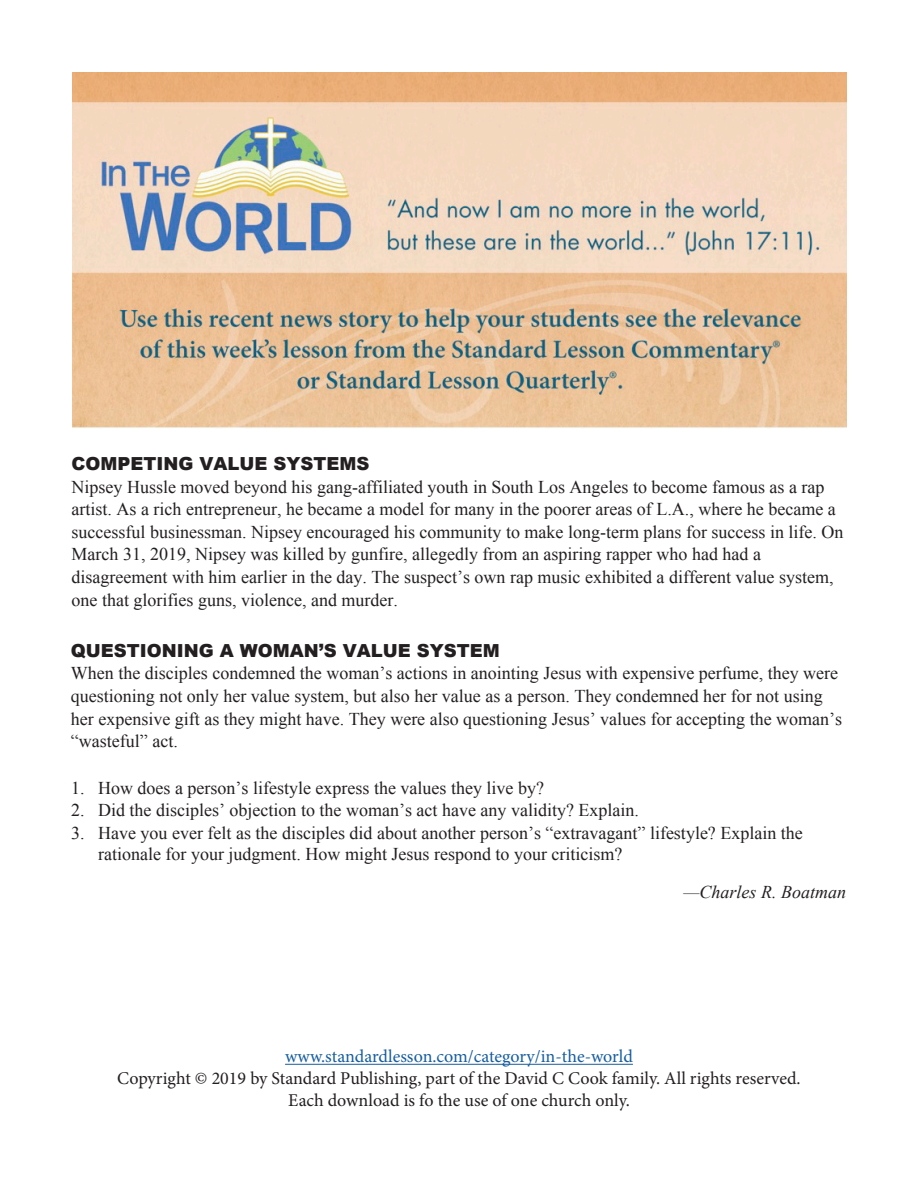
<style>
.page{position:relative;width:918px;height:1188px;background:#fff}
.page>*{position:absolute;margin:0;border:0;box-sizing:border-box;transform-origin:0 0}
.t1{font:18px/22.5px "Times New Roman";color:#231f20}
.t2{font:18px "Minion Pro";color:#231f20}
.t3{font:18px "Minion Pro";letter-spacing:-.005em;color:#175d9e}
.t4{font:italic 18px "Times New Roman";color:#231f20}
.s1{font-family:"Arial";font-weight:900}
</style>
<div class="page">
<img style="left:72px;top:72px;width:774px;height:356px">
<hr style="left:285px;top:1064px;width:348px;height:1px;background:#175d9e">
<p class="t1" style="left:72px;top:453px;width:773px"><span class="s1">COMPETING VALUE SYSTEMS<br></span>Nipsey Hussle moved beyond his gang-affiliated youth in South Los Angeles to become famous as a rap artist. As a rich entrepreneur, he became a model for many in the poorer areas of L.A., where he became a successful businessman. Nipsey encouraged his community to make long-term plans for success in life. On March 31, 2019, Nipsey was killed by gunfire, allegedly from an aspiring rapper who had had a disagreement with him earlier in the day. The suspect’s own rap music exhibited a different value system, one that glorifies guns, violence, and murder.</p>
<p class="t1" style="left:71px;top:639px;width:773px"><span class="s1">QUESTIONING A WOMAN’S VALUE SYSTEM<br></span>When the disciples condemned the woman’s actions in anointing Jesus with expensive perfume, they were questioning not only her value system, but also her value as a person. They condemned her for not using her expensive gift as they might have. They were also questioning Jesus’ values for accepting the woman’s “wasteful” act.</p>
<p class="t1" style="left:71px;top:776px;width:474px">1. How does a person’s lifestyle express the values they live by?</p>
<p class="t1" style="left:71px;top:799px;width:569px">2. Did the disciples’ objection to the woman’s act have any validity? Explain.</p>
<p class="t1" style="left:98px;top:822px;width:706px;line-height:21.6px;text-indent:-27px">3. Have you ever felt as the disciples did about another person’s “extravagant” lifestyle? Explain the rationale for your judgment. How might Jesus respond to your criticism?</p>
<p class="t4" style="left:683px;top:879px;width:164px">—Charles R. Boatman</p>
<p class="t3" style="left:285px;top:1045px;width:349px">www.standardlesson.com/category/in-the-world</p>
<p class="t2" style="left:117px;top:1066px;width:685px">Copyright © 2019 by Standard Publishing, part of the David C Cook family. All rights reserved.</p>
<p class="t2" style="left:288px;top:1088px;width:343px">Each download is fo the use of one church only.</p>
</div>
